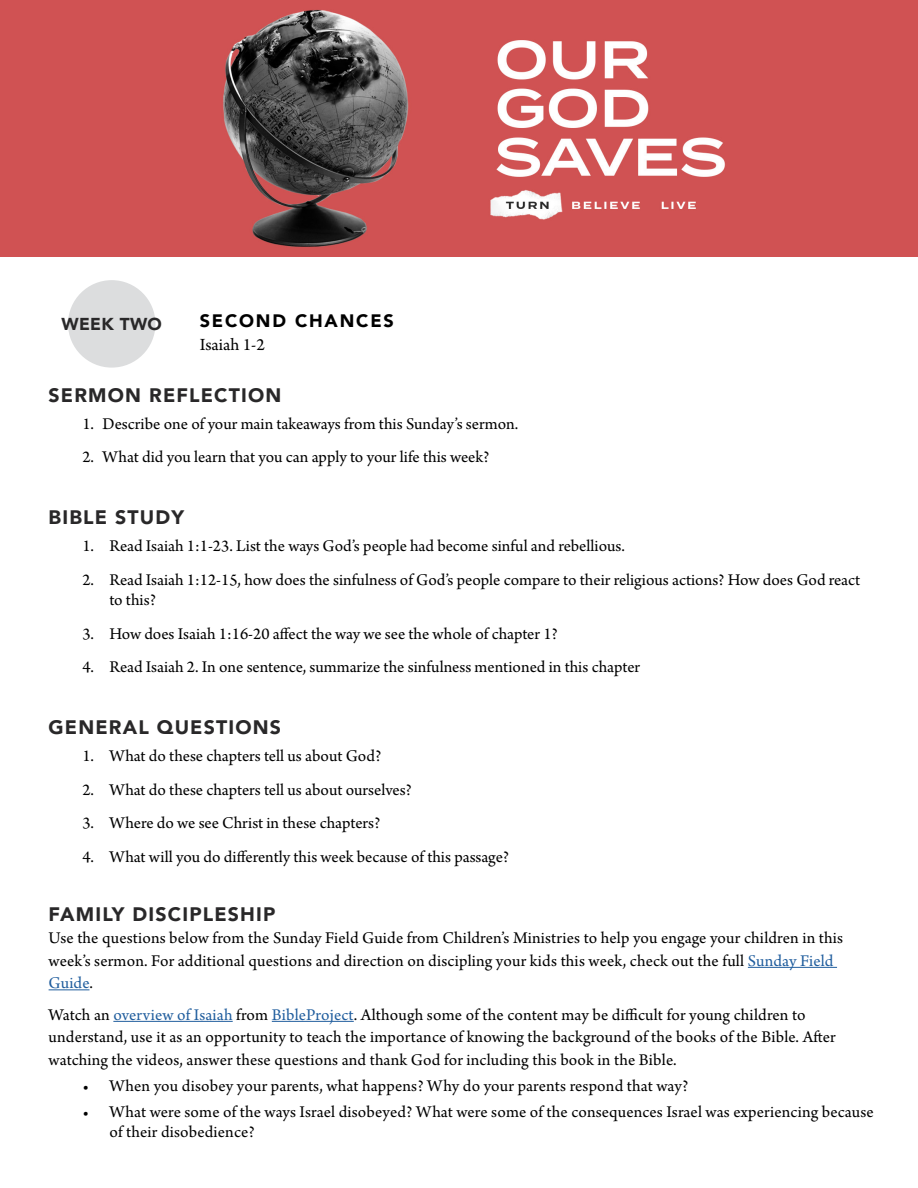
<style>
.page{position:relative;width:918px;height:1188px;background:#fff}
.page>*{position:absolute;margin:0;border:0;box-sizing:border-box;transform-origin:0 0}
.t1{font:900 19.5px "Avenir";letter-spacing:.06em;color:#292829}
.t2{font:900 18px "Avenir";letter-spacing:.1em;color:#000}
.t3{font:18px "Arno Pro";letter-spacing:-.005em;color:#000}
.t4{font:17.25px/22.5px "Arno Pro";letter-spacing:.005em;color:#000}
.t5{font:900 17.25px "Avenir";letter-spacing:.02em;color:#292829}
.s1{color:#215e9e}
</style>
<div class="page">
<img style="left:0;top:0;width:918px;height:257px">
<hr style="left:748px;top:967px;width:89px;height:1px;background:#215e9e">
<hr style="left:49px;top:989px;width:40px;height:1px;background:#215e9e">
<hr style="left:113px;top:1021px;width:120px;height:1px;background:#215e9e">
<hr style="left:272px;top:1021px;width:82px;height:1px;background:#215e9e">
<div style="left:68px;top:280px;width:87px;height:88px;background:#dcddde;border-radius:50%"></div>
<p class="t5" style="left:62px;top:310px;width:102px">WEEK TWO</p>
<p class="t2" style="left:200px;top:306px;width:196px">SECOND CHANCES</p>
<p class="t3" style="left:200px;top:334px;width:67px">Isaiah 1-2</p>
<p class="t1" style="left:49px;top:378px;width:234px">SERMON REFLECTION</p>
<p class="t4" style="left:82px;top:413px;width:437px">1. Describe one of your main takeaways from this Sunday’s sermon.</p>
<p class="t4" style="left:82px;top:447px;width:409px">2. What did you learn that you can apply to your life this week?</p>
<p class="t1" style="left:49px;top:500px;width:137px">BIBLE STUDY</p>
<p class="t4" style="left:82px;top:535px;width:544px">1. Read Isaiah 1:1-23. List the ways God’s people had become sinful and rebellious.</p>
<p class="t4" style="left:109px;top:570px;width:752px;line-height:20.2px;text-indent:-27px">2. Read Isaiah 1:12-15, how does the sinfulness of God’s people compare to their religious actions? How does God react to this?</p>
<p class="t4" style="left:82px;top:623px;width:477px">3. How does Isaiah 1:16-20 affect the way we see the whole of chapter 1?</p>
<p class="t4" style="left:82px;top:657px;width:559px">4. Read Isaiah 2. In one sentence, summarize the sinfulness mentioned in this chapter</p>
<p class="t1" style="left:49px;top:710px;width:234px">GENERAL QUESTIONS</p>
<p class="t4" style="left:82px;top:745px;width:301px">1. What do these chapters tell us about God?</p>
<p class="t4" style="left:82px;top:779px;width:331px">2. What do these chapters tell us about ourselves?</p>
<p class="t4" style="left:82px;top:813px;width:300px">3. Where do we see Christ in these chapters?</p>
<p class="t4" style="left:82px;top:847px;width:428px">4. What will you do differently this week because of this passage?</p>
<p class="t1" style="left:49px;top:897px;width:228px">FAMILY DISCIPLESHIP</p>
<p class="t4" style="left:49px;top:928px;width:796px">Use the questions below from the Sunday Field Guide from Children’s Ministries to help you engage your children in this week’s sermon. For additional questions and direction on discipling your kids this week, check out the full <span class="s1">Sunday Field<br>Guide</span>.</p>
<p class="t4" style="left:49px;top:1004px;width:789px">Watch an <span class="s1">overview of Isaiah</span> from <span class="s1">BibleProject</span>. Although some of the content may be difficult for young children to understand, use it as an opportunity to teach the importance of knowing the background of the books of the Bible. After watching the videos, answer these questions and thank God for including this book in the Bible.</p>
<p class="t4" style="left:82px;top:1075px;width:608px">• When you disobey your parents, what happens? Why do your parents respond that way?</p>
<p class="t4" style="left:109px;top:1103px;width:766px;line-height:19.5px;text-indent:-27px">• What were some of the ways Israel disobeyed? What were some of the consequences Israel was experiencing because of their disobedience?</p>
</div>
